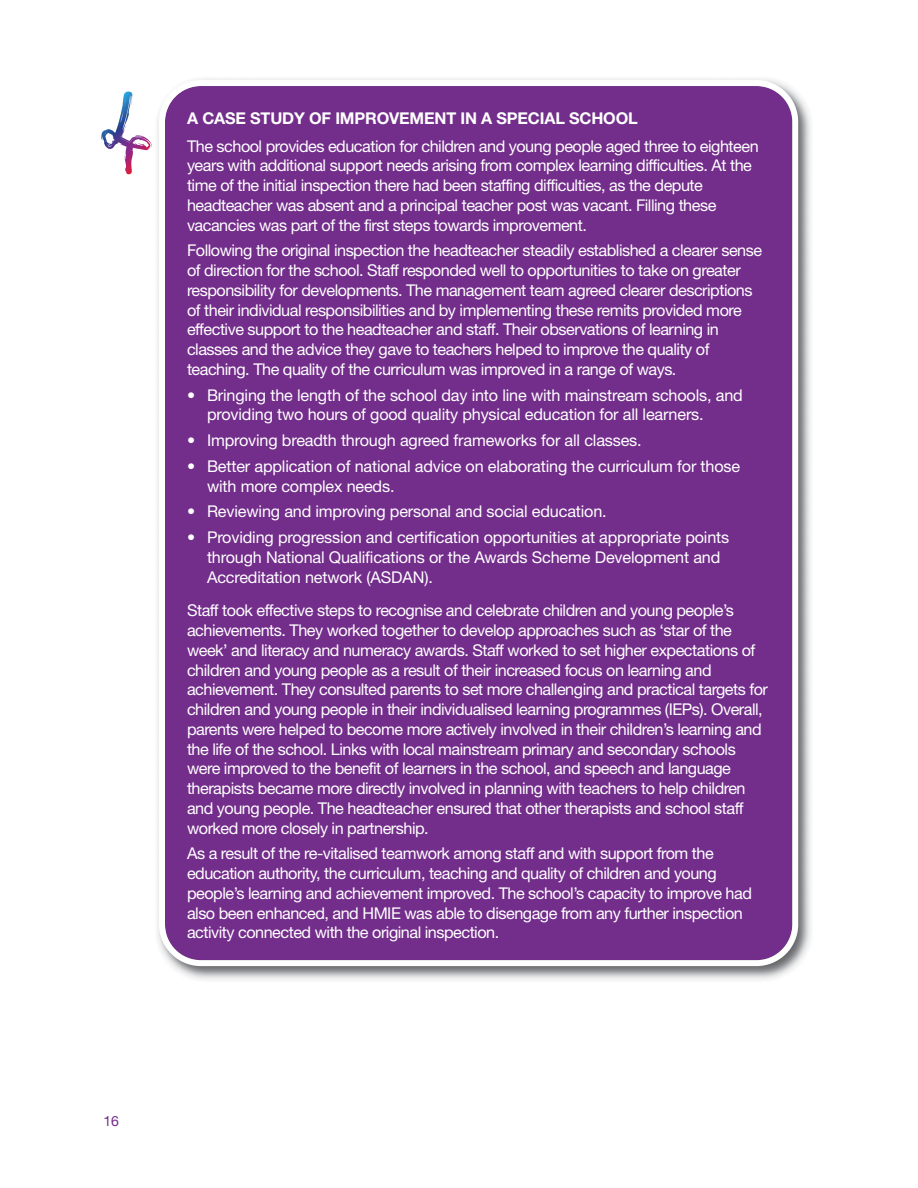
<style>
.page{position:relative;width:918px;height:1188px;background:#fff}
.page>*{position:absolute;margin:0;border:0;box-sizing:border-box;transform-origin:0 0}
.t1{font:16.2px/19.8px "Helvetica Neue";letter-spacing:-.03em;color:#fff}
.t2{font:16.2px/19.8px "Helvetica Neue";letter-spacing:-.01em;color:#fff}
.t3{font:700 16.2px "Helvetica Neue";letter-spacing:-.01em;color:#fff}
.t4{font:14.1px "Helvetica Neue";color:#732d8b}
</style>
<div class="page">
<img style="left:157px;top:78px;width:654px;height:902px">
<div style="left:159px;top:80px;width:639px;height:886px;background:#732d8b"></div>
<svg style="left:119px;top:94px;width:30px;height:53px"></svg>
<p class="t3" style="left:187px;top:112px;width:452px">A CASE STUDY OF IMPROVEMENT IN A SPECIAL SCHOOL</p>
<p class="t1" style="left:187px;top:138px;width:573px">The school provides education for children and young people aged three to eighteen years with additional support needs arising from complex learning difficulties. At the time of the initial inspection there had been staffing difficulties, as the depute headteacher was absent and a principal teacher post was vacant. Filling these vacancies was part of the first steps towards improvement.</p>
<p class="t1" style="left:187px;top:242px;width:577px">Following the original inspection the headteacher steadily established a clearer sense of direction for the school. Staff responded well to opportunities to take on greater responsibility for developments. The management team agreed clearer descriptions of their individual responsibilities and by implementing these remits provided more effective support to the headteacher and staff. Their observations of learning in classes and the advice they gave to teachers helped to improve the quality of teaching. The quality of the curriculum was improved in a range of ways.</p>
<p class="t2" style="left:207px;top:387px;width:537px;text-indent:-20px">• Bringing the length of the school day into line with mainstream schools, and providing two hours of good quality physical education for all learners.</p>
<p class="t2" style="left:187px;top:432px;width:456px">• Improving breadth through agreed frameworks for all classes.</p>
<p class="t2" style="left:207px;top:458px;width:535px;text-indent:-20px">• Better application of national advice on elaborating the curriculum for those with more complex needs.</p>
<p class="t2" style="left:187px;top:503px;width:421px">• Reviewing and improving personal and social education.</p>
<p class="t2" style="left:207px;top:529px;width:524px;text-indent:-20px">• Providing progression and certification opportunities at appropriate points through National Qualifications or the Awards Scheme Development and<br>Accreditation network (ASDAN).</p>
<p class="t1" style="left:187px;top:602px;width:582px">Staff took effective steps to recognise and celebrate children and young people’s achievements. They worked together to develop approaches such as ‘star of the week’ and literacy and numeracy awards. Staff worked to set higher expectations of children and young people as a result of their increased focus on learning and achievement. They consulted parents to set more challenging and practical targets for children and young people in their individualised learning programmes (IEPs). Overall, parents were helped to become more actively involved in their children’s learning and the life of the school. Links with local mainstream primary and secondary schools were improved to the benefit of learners in the school, and speech and language therapists became more directly involved in planning with teachers to help children and young people. The headteacher ensured that other therapists and school staff worked more closely in partnership.</p>
<p class="t1" style="left:187px;top:845px;width:566px">As a result of the re-vitalised teamwork among staff and with support from the education authority, the curriculum, teaching and quality of children and young people’s learning and achievement improved. The school’s capacity to improve had also been enhanced, and HMIE was able to disengage from any further inspection activity connected with the original inspection.</p>
<p class="t4" style="left:103px;top:1116px;width:17px">16</p>
</div>
